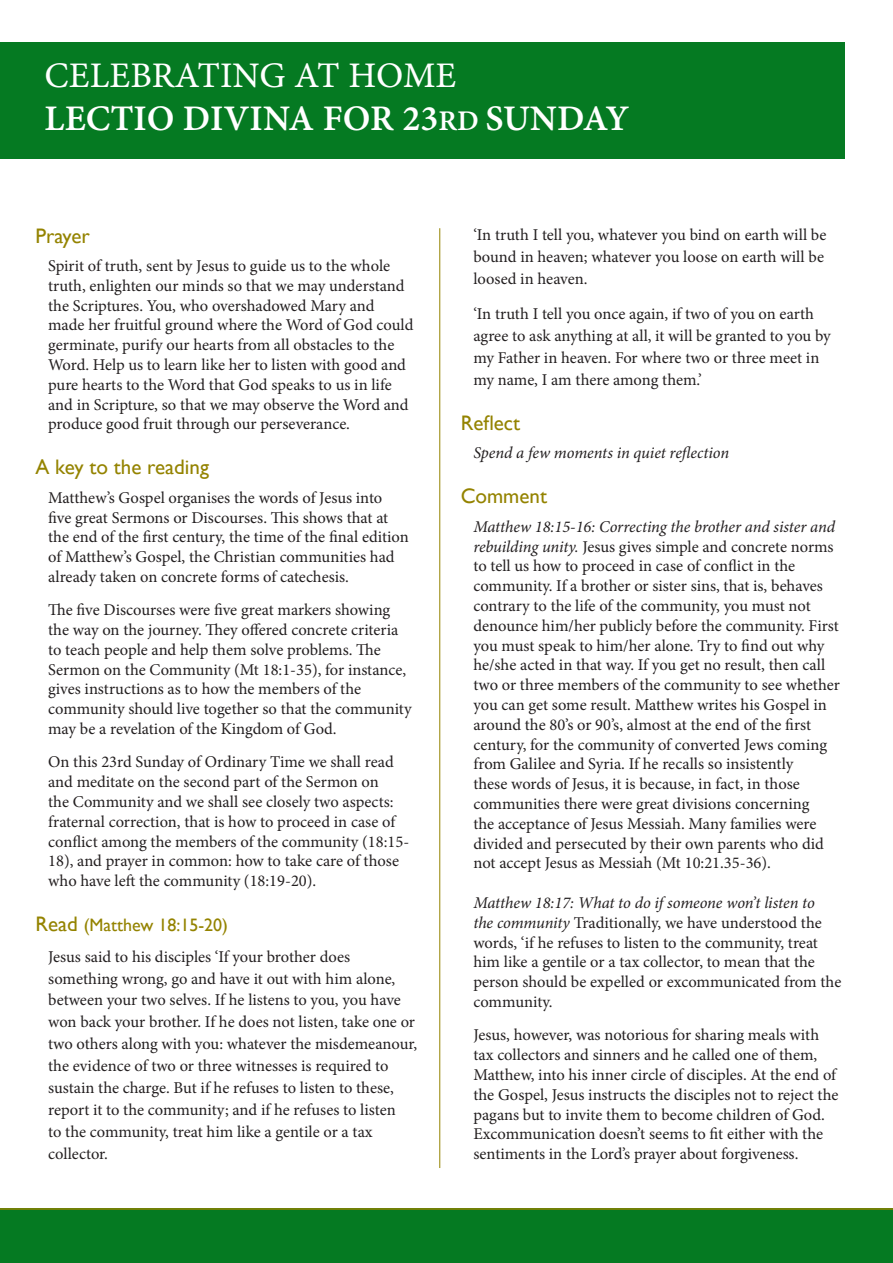
<style>
.page{position:relative;width:893px;height:1263px;background:#fff}
.page>*{position:absolute;margin:0;border:0;box-sizing:border-box;transform-origin:0 0}
.Reverse_Subhead{font:36px "Minion Pro Semibold Capt";color:#fff}
.Reverse_Heading{font:36px "Minion Pro Capt";color:#fff}
.Small_Heads{font:21px "Gill Sans";color:#948300}
.Small_Heads-2{font:18px "Gill Sans";color:#948300}
.Indented_basic{font:16.5px/19.8px "Minion Pro";letter-spacing:-.005em;color:#231f20}
.Indented_basic-2{font:italic 16.5px "Minion Pro";letter-spacing:-.005em;color:#231f20}
.s1{font-size:28.5px}
.s2{font-size:21px}
.s3{font-style:italic}
</style>
<div class="page">
<hr style="left:439px;top:228px;width:1px;height:940px;background:#948300">
<div style="left:0;top:1208px;width:893px;height:55px;background:#057a22"></div>
<div style="left:0;top:43px;width:844px;height:116px;background:#057a22"></div>
<p class="Reverse_Heading" style="left:45px;top:51px;width:413px">CELEBRATING AT HOME</p>
<p class="Reverse_Subhead" style="left:45px;top:93px;width:586px">LECTIO DIVINA FOR 23<span class="s1">RD</span> SUNDAY</p>
<p class="Small_Heads" style="left:35px;top:223px;width:56px">Prayer</p>
<p class="Indented_basic" style="left:48px;top:256px;width:367px">Spirit of truth, sent by Jesus to guide us to the whole truth, enlighten our minds so that we may understand the Scriptures. You, who overshadowed Mary and made her fruitful ground where the Word of God could germinate, purify our hearts from all obstacles to the Word. Help us to learn like her to listen with good and pure hearts to the Word that God speaks to us in life and in Scripture, so that we may observe the Word and produce good fruit through our perseverance.</p>
<p class="Small_Heads" style="left:35px;top:455px;width:175px">A key to the reading</p>
<p class="Indented_basic" style="left:48px;top:488px;width:362px">Matthew’s Gospel organises the words of Jesus into five great Sermons or Discourses. This shows that at the end of the first century, the time of the final edition of Matthew’s Gospel, the Christian communities had already taken on concrete forms of catechesis.</p>
<p class="Indented_basic" style="left:48px;top:600px;width:365px">The five Discourses were five great markers showing the way on the journey. They offered concrete criteria to teach people and help them solve problems. The Sermon on the Community (Mt 18:1-35), for instance, gives instructions as to how the members of the community should live together so that the community may be a revelation of the Kingdom of God.</p>
<p class="Indented_basic" style="left:48px;top:752px;width:363px">On this 23rd Sunday of Ordinary Time we shall read and meditate on the second part of the Sermon on<br>the Community and we shall see closely two aspects: fraternal correction, that is how to proceed in case of conflict among the members of the community (18:15- 18), and prayer in common: how to take care of those who have left the community (18:19-20).</p>
<p class="Small_Heads-2" style="left:35px;top:915px;width:194px"><span class="s2">Read</span> (Matthew 18:15-20)</p>
<p class="Indented_basic" style="left:48px;top:945px;width:371px;line-height:21.9px">Jesus said to his disciples ‘If your brother does something wrong, go and have it out with him alone, between your two selves. If he listens to you, you have won back your brother. If he does not listen, take one or two others along with you: whatever the misdemeanour, the evidence of two or three witnesses is required to sustain the charge. But if he refuses to listen to these, report it to the community; and if he refuses to listen<br>to the community, treat him like a gentile or a tax collector.</p>
<p class="Indented_basic" style="left:473px;top:224px;width:355px;line-height:21.9px">‘In truth I tell you, whatever you bind on earth will be bound in heaven; whatever you loose on earth will be loosed in heaven.</p>
<p class="Indented_basic" style="left:473px;top:303px;width:359px;line-height:21.9px">‘In truth I tell you once again, if two of you on earth agree to ask anything at all, it will be granted to you by my Father in heaven. For where two or three meet in my name, I am there among them.’</p>
<p class="Small_Heads" style="left:461px;top:411px;width:61px">Reflect</p>
<p class="Indented_basic-2" style="left:473px;top:442px;width:257px">Spend a few moments in quiet reflection</p>
<p class="Small_Heads" style="left:461px;top:484px;width:88px">Comment</p>
<p class="Indented_basic" style="left:473px;top:517px;width:363px;text-align:justify"><span class="s3">Matthew 18:15-16: Correcting the brother and sister and rebuilding unity.</span> Jesus gives simple and concrete norms to tell us how to proceed in case of conflict in the</p>
<p class="Indented_basic" style="left:473px;top:576px;width:368px">community. If a brother or sister sins, that is, behaves contrary to the life of the community, you must not denounce him/her publicly before the community. First you must speak to him/her alone. Try to find out why he/she acted in that way. If you get no result, then call two or three members of the community to see whether you can get some result. Matthew writes his Gospel in around the 80’s or 90’s, almost at the end of the first century, for the community of converted Jews coming from Galilee and Syria. If he recalls so insistently<br>these words of Jesus, it is because, in fact, in those communities there were great divisions concerning<br>the acceptance of Jesus Messiah. Many families were divided and persecuted by their own parents who did not accept Jesus as Messiah (Mt 10:21.35-36).</p>
<p class="Indented_basic" style="left:473px;top:893px;width:369px"><span class="s3">Matthew 18:17: What to do if someone won’t listen to<br>the community</span> Traditionally, we have understood the words, ‘if he refuses to listen to the community, treat him like a gentile or a tax collector, to mean that the person should be expelled or excommunicated from the community.</p>
<p class="Indented_basic" style="left:473px;top:1025px;width:367px">Jesus, however, was notorious for sharing meals with tax collectors and sinners and he called one of them, Matthew, into his inner circle of disciples. At the end of the Gospel, Jesus instructs the disciples not to reject the pagans but to invite them to become children of God.<br>Excommunication doesn’t seems to fit either with the sentiments in the Lord’s prayer about forgiveness.</p>
</div>
